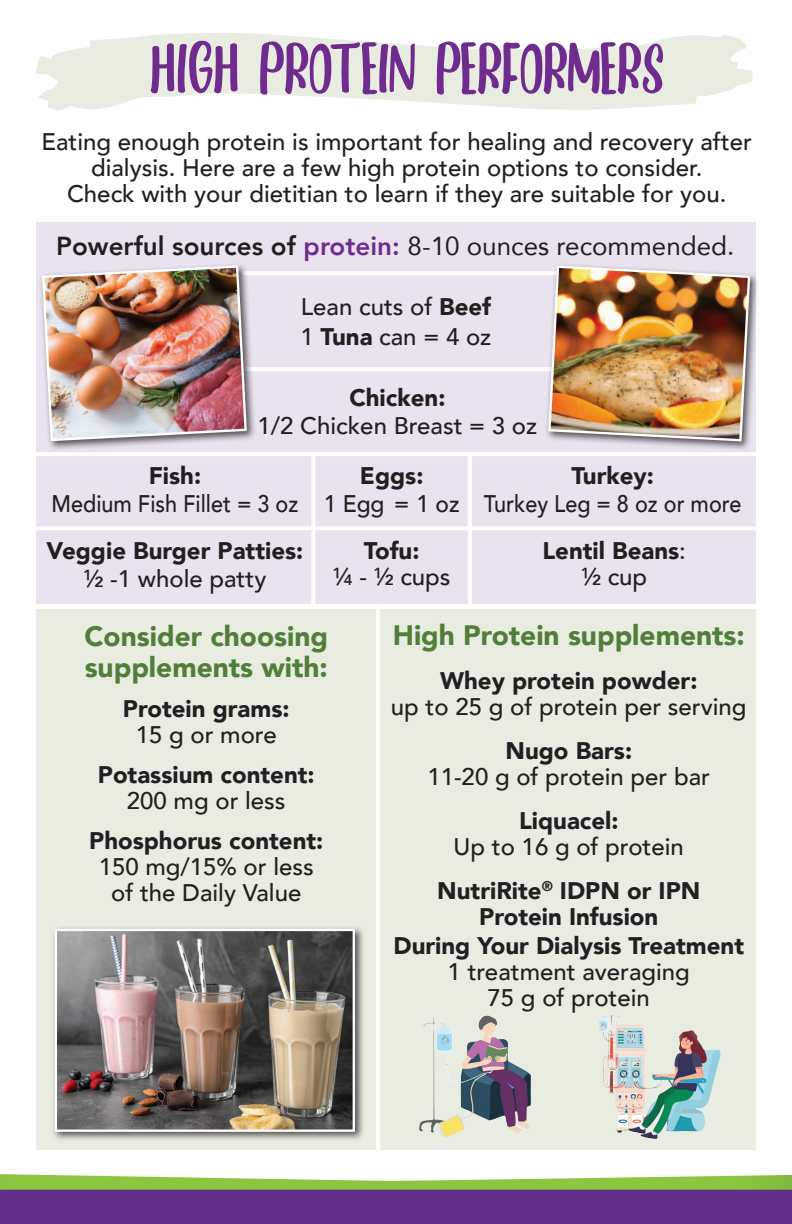
<style>
.page{position:relative;width:792px;height:1224px;background:#fff}
.page>*{position:absolute;margin:0;border:0;box-sizing:border-box;transform-origin:0 0}
.t1{font:68.2px "Honey Candy";color:#6f2b8d}
.t2{font:900 28px/30.8px "Avenir";color:#517e39}
.t3{font:26px "Avenir";color:#231f20}
.t4{font:500 24px/26px "Avenir";color:#231f20;text-align:center}
.t5{font:900 24px/26px "Avenir";color:#231f20;text-align:center}
.t6{font:500 24px "Avenir";color:#231f20;scale:.9 1}
.t7{font:500 24px "Avenir";color:#231f20;scale:.95 1}
.s1{font-weight:800}
.s2{font-weight:800;color:#6f2b8d}
.s3{font-weight:900}
.s4{font-weight:500}
</style>
<div class="page">
<div style="left:36px;top:222px;width:720px;height:381px;background:#e9e2ef"></div>
<div style="left:36px;top:609px;width:720px;height:540px;background:#e8ece1"></div>
<svg style="left:36px;top:33px;width:717px;height:77px;fill:#e8ece1"></svg>
<div style="left:0;top:1186px;width:792px;height:38px;background:#642d89"></div>
<svg style="left:0;top:1174px;width:792px;height:16px"></svg>
<hr style="left:60px;top:367px;width:674px;height:4px;background:#fff">
<hr style="left:243px;top:271px;width:329px;height:4px;background:#fff">
<hr style="left:30px;top:452px;width:735px;height:4px;background:#fff">
<hr style="left:30px;top:526px;width:735px;height:4px;background:#fff">
<div style="left:39px;top:262px;width:218px;height:189px;background:#231f20;opacity:.75"></div>
<img style="left:41px;top:264px;width:207px;height:178px">
<div style="left:545px;top:263px;width:215px;height:188px;background:#231f20;opacity:.75"></div>
<img style="left:547px;top:264px;width:204px;height:179px">
<div style="left:51px;top:925px;width:314px;height:217px;background:#231f20;opacity:.75"></div>
<img style="left:58px;top:932px;width:294px;height:197px">
<div style="left:55px;top:929px;width:300px;height:203px;border:2px solid #fff"></div>
<hr style="left:311px;top:454px;width:4px;height:152px;background:#fff">
<hr style="left:468px;top:454px;width:4px;height:152px;background:#fff">
<hr style="left:376px;top:604px;width:4px;height:549px;background:#fff">
<img style="left:599px;top:1015px;width:122px;height:124px">
<img style="left:419px;top:1016px;width:102px;height:122px">
<h1 class="t1" style="left:150px;top:30px;width:515px">HIGH PROTEIN PERFORMERS</h1>
<p class="t4" style="left:41px;top:127px;width:712px">Eating enough protein is important for healing and recovery after dialysis. Here are a few high protein options to consider.<br>Check with your dietitian to learn if they are suitable for you.</p>
<p class="t3" style="left:56px;top:225px;width:680px"><span class="s1">Powerful sources of</span> <span class="s2">protein:</span> 8-10 ounces recommended.</p>
<p class="t4" style="left:301px;top:290px;width:192px;line-height:30px;text-align:left">Lean cuts of <span class="s3">Beef<br></span>1 <span class="s3">Tuna</span> can = 4 oz</p>
<p class="t5" style="left:349px;top:384px;width:98px">Chicken:</p>
<p class="t4" style="left:258px;top:411px;width:281px">1/2 Chicken Breast = 3 oz</p>
<p class="t5" style="left:149px;top:462px;width:54px">Fish:</p>
<p class="t6" style="left:52px;top:483px;width:276px">Medium Fish Fillet = 3 oz</p>
<p class="t5" style="left:47px;top:537px;width:258px">Veggie Burger Patties:</p>
<p class="t4" style="left:84px;top:564px;width:184px">½ -1 whole patty</p>
<p class="t5" style="left:360px;top:462px;width:65px">Eggs:</p>
<p class="t7" style="left:324px;top:483px;width:145px">1 Egg = 1 oz</p>
<p class="t5" style="left:364px;top:537px;width:57px">Tofu:</p>
<p class="t4" style="left:333px;top:562px;width:119px">¼ - ½ cups</p>
<p class="t5" style="left:571px;top:462px;width:84px">Turkey:</p>
<p class="t6" style="left:484px;top:483px;width:288px">Turkey Leg = 8 oz or more</p>
<p class="t5" style="left:542px;top:537px;width:145px">Lentil Beans<span class="s4">: ½ cup</span></p>
<p class="t2" style="left:84px;top:620px;width:245px">Consider choosing supplements with:</p>
<p class="t5" style="left:123px;top:695px;width:168px">Protein grams:</p>
<p class="t4" style="left:136px;top:720px;width:142px">15 g or more</p>
<p class="t5" style="left:98px;top:761px;width:218px">Potassium content:</p>
<p class="t4" style="left:127px;top:786px;width:160px">200 mg or less</p>
<p class="t5" style="left:89px;top:827px;width:236px">Phosphorus content:</p>
<p class="t4" style="left:99px;top:852px;width:217px">150 mg/15% or less of the Daily Value</p>
<p class="t2" style="left:393px;top:619px;width:354px">High Protein supplements:</p>
<p class="t5" style="left:440px;top:667px;width:259px">Whey protein powder:</p>
<p class="t4" style="left:391px;top:692px;width:357px">up to 25 g of protein per serving</p>
<p class="t5" style="left:505px;top:737px;width:128px">Nugo Bars:</p>
<p class="t4" style="left:427px;top:762px;width:284px">11-20 g of protein per bar</p>
<p class="t5" style="left:519px;top:807px;width:101px">Liquacel:</p>
<p class="t5" style="left:437px;top:824px;width:265px;line-height:44px"><span class="s4">Up to 16 g of protein<br></span>NutriRite<sup>®</sup> IDPN or IPN</p>
<p class="t5" style="left:393px;top:902px;width:352px;line-height:28.8px">Protein Infusion<br>During Your Dialysis Treatment</p>
<p class="t4" style="left:448px;top:957px;width:244px">1 treatment averaging<br>75 g of protein</p>
</div>
